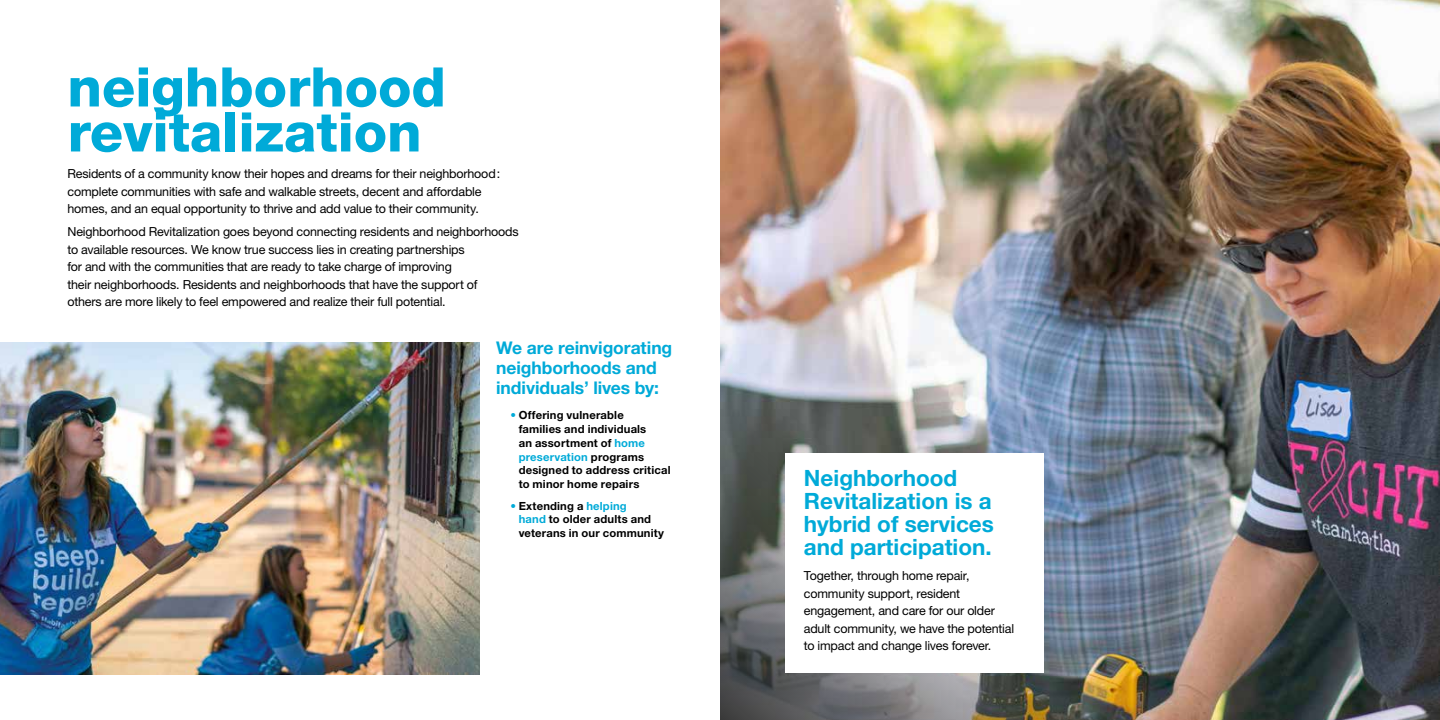
<style>
.page{position:relative;width:1440px;height:720px;background:#fff}
.page>*{position:absolute;margin:0;border:0;box-sizing:border-box;transform-origin:0 0}
.t1{font:800 54.62px/45px "Helvetica Neue LT Pro";color:#00aad8}
.t2{font:700 22.5px/23.1px "Helvetica Neue LT Pro";color:#00aad8}
.t3{font:700 17.5px/20px "Helvetica Neue LT Pro";letter-spacing:-.005em;color:#00aad8}
.t4{font:12.5px/17.5px "Helvetica Neue LT Pro";letter-spacing:-.015em;color:#000}
.t5{font:700 11.25px/13.8px "Helvetica Neue LT Pro";letter-spacing:.015em;color:#000}
.s1{font-weight:400;color:#00aad8}
.s2{color:#00aad8}
</style>
<div class="page">
<img style="left:720px;top:0;width:720px;height:720px">
<img style="left:720px;top:259px;width:470px;height:461px">
<img style="left:0;top:342px;width:480px;height:333px">
<div style="left:786px;top:453px;width:258px;height:220px;background:#fff"></div>
<h1 class="t1" style="left:68px;top:64px;width:380px">neighborhood revitalization</h1>
<p class="t4" style="left:68px;top:165px;width:434px">Residents of a community know their hopes and dreams for their neighborhood: complete communities with safe and walkable streets, decent and affordable homes, and an equal opportunity to thrive and add value to their community.</p>
<p class="t4" style="left:68px;top:223px;width:453px">Neighborhood Revitalization goes beyond connecting residents and neighborhoods to available resources. We know true success lies in creating partnerships<br>for and with the communities that are ready to take charge of improving<br>their neighborhoods. Residents and neighborhoods that have the support of<br>others are more likely to feel empowered and realize their full potential.</p>
<h3 class="t3" style="left:496px;top:338px;width:178px">We are reinvigorating neighborhoods and individuals’ lives by:</h3>
<p class="t5" style="left:519px;top:408px;width:153px;text-indent:-8px"><span class="s1">•</span> Offering vulnerable<br>families and individuals<br>an assortment of <span class="s2">home preservation</span> programs designed to address critical to minor home repairs</p>
<p class="t5" style="left:519px;top:499px;width:147px;text-indent:-8px"><span class="s1">•</span> Extending a <span class="s2">helping<br>hand</span> to older adults and veterans in our community</p>
<h2 class="t2" style="left:804px;top:466px;width:191px">Neighborhood<br>Revitalization is a hybrid of services and participation.</h2>
<p class="t4" style="left:804px;top:567px;width:212px">Together, through home repair, community support, resident engagement, and care for our older adult community, we have the potential to impact and change lives forever.</p>
</div>
